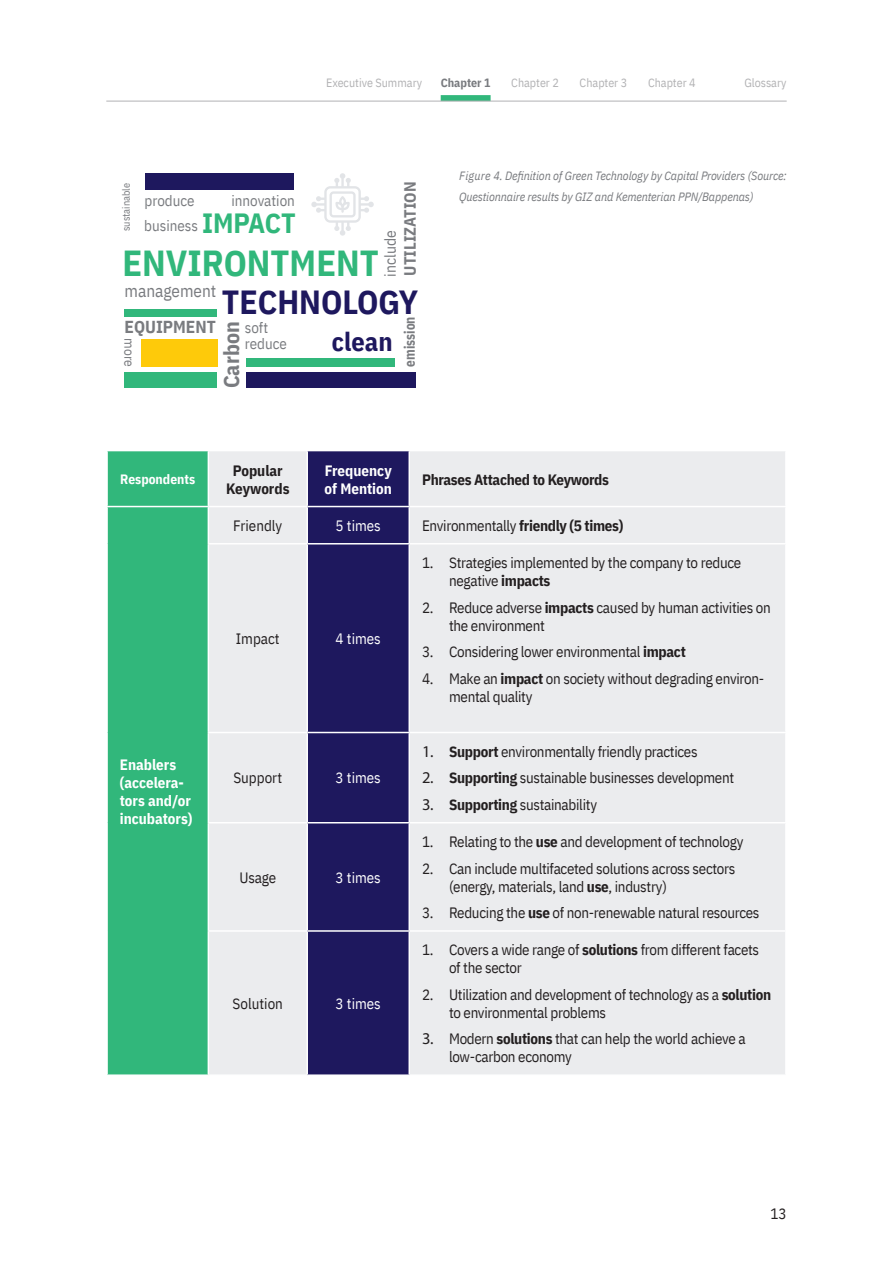
<style>
.page{position:relative;width:893px;height:1263px;background:#fff}
.page>*{position:absolute;margin:0;border:0;box-sizing:border-box;transform-origin:0 0}
.t1{font:700 36.15px "IBM Plex Sans Cond";color:#31b77b}
.t2{font:700 33.3px "IBM Plex Sans Cond";color:#1e185e}
.t3{font:700 27.75px "IBM Plex Sans Cond";color:#31b77b}
.t4{font:700 26.25px "IBM Plex Sans Cond";color:#1e185e}
.t5{font:700 21.75px "IBM Plex Sans Cond";color:#797b7f}
.t6{font:17.25px "IBM Plex Sans Cond";color:#797b7f}
.t7{font:700 17.25px "IBM Plex Sans Cond";color:#797b7f}
.t8{font:700 16.35px "IBM Plex Sans Cond";color:#797b7f}
.t9{font:15.6px "IBM Plex Sans Cond";color:#797b7f}
.t10{font:15px/18px "IBM Plex Sans Cond";letter-spacing:-.02em;color:#231f20}
.t11{font:700 15px/18px "IBM Plex Sans Cond";color:#fff}
.t12{font:700 15px "IBM Plex Sans Cond";letter-spacing:-.02em;color:#231f20}
.t13{font:15px "IBM Plex Sans Cond";color:#797b7f}
.t14{font:15px "IBM Plex Sans Cond";color:#fff}
.t15{font:15px "IBM Plex Sans Cond";color:#231f20}
.t16{font:700 15px/18px "IBM Plex Sans Cond";color:#231f20;text-align:center}
.t17{font:700 14.7px "IBM Plex Sans Cond";color:#797b7f;scale:.9 1}
.t18{font:700 13.5px "IBM Plex Sans Cond";color:#fff}
.t19{font:13.5px "IBM Plex Sans Cond";color:#797b7f}
.body{font:italic 12px/21px "IBM Plex Sans Cond";letter-spacing:-.01em;color:#797b7f}
.t20{font:12px "IBM Plex Sans Cond";color:#b2b2b4}
.t21{font:700 12px "IBM Plex Sans Cond";color:#797b7f}
.t22{font:10.35px "IBM Plex Sans Cond";color:#797b7f}
.s1{font-weight:400}
.s2{font-weight:700}
.s3{font-family:"Myriad Pro";font-size:16.5px}
</style>
<div class="page">
<div style="left:145px;top:173px;width:149px;height:17px;background:#1e185e"></div>
<div style="left:125px;top:372px;width:92px;height:15px;background:#31b77b"></div>
<div style="left:125px;top:309px;width:92px;height:8px;background:#31b77b"></div>
<div style="left:141px;top:339px;width:76px;height:28px;background:#feca0a"></div>
<div style="left:246px;top:372px;width:170px;height:15px;background:#1e185e"></div>
<div style="left:246px;top:358px;width:148px;height:9px;background:#31b77b"></div>
<svg style="left:311px;top:173px;width:63px;height:63px"></svg>
<div style="left:108px;top:451px;width:100px;height:623px;background:#31b77b"></div>
<div style="left:209px;top:451px;width:576px;height:623px;background:#ebecee"></div>
<div style="left:308px;top:451px;width:101px;height:623px;background:#1e185e"></div>
<hr style="left:306px;top:507px;width:2px;height:36px;background:#fff">
<hr style="left:409px;top:507px;width:1px;height:36px;background:#fff">
<hr style="left:208px;top:543px;width:99px;height:1px;background:#fff">
<hr style="left:307px;top:543px;width:102px;height:1px;background:#fff">
<hr style="left:306px;top:544px;width:2px;height:188px;background:#fff">
<hr style="left:409px;top:543px;width:378px;height:1px;background:#fff">
<hr style="left:409px;top:544px;width:1px;height:188px;background:#fff">
<hr style="left:208px;top:732px;width:99px;height:1px;background:#fff">
<hr style="left:307px;top:732px;width:102px;height:1px;background:#fff">
<hr style="left:306px;top:733px;width:2px;height:89px;background:#fff">
<hr style="left:409px;top:732px;width:378px;height:1px;background:#fff">
<hr style="left:409px;top:733px;width:1px;height:89px;background:#fff">
<hr style="left:208px;top:822px;width:99px;height:1px;background:#fff">
<hr style="left:307px;top:822px;width:102px;height:1px;background:#fff">
<hr style="left:306px;top:823px;width:2px;height:107px;background:#fff">
<hr style="left:409px;top:822px;width:378px;height:1px;background:#fff">
<hr style="left:409px;top:823px;width:1px;height:107px;background:#fff">
<hr style="left:208px;top:930px;width:99px;height:2px;background:#fff">
<hr style="left:307px;top:930px;width:102px;height:2px;background:#fff">
<hr style="left:306px;top:932px;width:2px;height:142px;background:#fff">
<hr style="left:409px;top:930px;width:378px;height:2px;background:#fff">
<hr style="left:409px;top:932px;width:1px;height:142px;background:#fff">
<hr style="left:306px;top:451px;width:2px;height:55px;background:#fff">
<hr style="left:409px;top:451px;width:1px;height:55px;background:#fff">
<hr style="left:106px;top:506px;width:102px;height:1px;background:#fff">
<hr style="left:208px;top:506px;width:99px;height:1px;background:#fff">
<hr style="left:307px;top:506px;width:102px;height:1px;background:#fff">
<hr style="left:409px;top:506px;width:378px;height:1px;background:#fff">
<div style="left:441px;top:95px;width:50px;height:6px;background:#31b77b"></div>
<hr style="left:106px;top:101px;width:681px;height:1px;background:#b2b2b4">
<p class="t20" style="left:326px;top:73px;width:98px">Executive Summary</p>
<p class="t21" style="left:441px;top:73px;width:51px">Chapter 1</p>
<p class="t20" style="left:511px;top:73px;width:49px">Chapter 2</p>
<p class="t20" style="left:580px;top:73px;width:49px">Chapter 3</p>
<p class="t20" style="left:648px;top:73px;width:49px">Chapter 4</p>
<p class="t20" style="left:744px;top:73px;width:44px">Glossary</p>
<p class="t22" style="left:118px;top:231px;width:50px;rotate:-90deg">sustainable</p>
<p class="t13" style="left:145px;top:189px;width:52px">produce</p>
<p class="t13" style="left:231px;top:189px;width:65px">innovation</p>
<p class="t3" style="left:202px;top:201px;width:95px">IMPACT</p>
<p class="t13" style="left:144px;top:214px;width:55px">business</p>
<p class="t9" style="left:378px;top:277px;width:48px;rotate:-90deg">include</p>
<p class="t1" style="left:122px;top:235px;width:258px">ENVIRONTMENT</p>
<p class="t8" style="left:397px;top:276px;width:95px;rotate:-90deg">UTILIZATION</p>
<p class="t6" style="left:125px;top:278px;width:93px">management</p>
<p class="t2" style="left:222px;top:276px;width:198px">TECHNOLOGY</p>
<p class="t7" style="left:125px;top:313px;width:93px">EQUIPMENT</p>
<p class="t13" style="left:245px;top:316px;width:25px">soft</p>
<p class="t5" style="left:214px;top:388px;width:68px;rotate:-90deg">Carbon</p>
<p class="t13" style="left:245px;top:332px;width:44px">reduce</p>
<p class="t19" style="left:140px;top:338px;width:30px;rotate:90deg">more</p>
<p class="t4" style="left:332px;top:321px;width:62px">clean</p>
<p class="t17" style="left:398px;top:367px;width:57px;rotate:-90deg">emission</p>
<p class="body" style="left:459px;top:164px;width:329px">Figure 4. Definition of Green Technology by Capital Providers (Source:<br>Questionnaire results by GIZ and Kementerian PPN/Bappenas)</p>
<p class="t18" style="left:120px;top:469px;width:77px">Respondents</p>
<p class="t16" style="left:226px;top:460px;width:65px">Popular<br>Keywords</p>
<p class="t11" style="left:325px;top:460px;width:69px">Frequency of Mention</p>
<p class="t12" style="left:422px;top:467px;width:188px">Phrases Attached to Keywords</p>
<p class="t15" style="left:233px;top:514px;width:51px">Friendly</p>
<p class="t14" style="left:336px;top:514px;width:47px">5 times</p>
<p class="t12" style="left:422px;top:514px;width:203px"><span class="s1">Environmentally</span> friendly (5 times)</p>
<p class="t10" style="left:236px;top:628px;width:45px">Impact</p>
<p class="t14" style="left:336px;top:627px;width:47px">4 times</p>
<p class="t11" style="left:120px;top:754px;width:74px">Enablers (accelera&shy;tors and/or incubators)</p>
<p class="t15" style="left:233px;top:766px;width:50px">Support</p>
<p class="t14" style="left:336px;top:766px;width:47px">3 times</p>
<p class="t10" style="left:239px;top:867px;width:38px">Usage</p>
<p class="t14" style="left:336px;top:866px;width:47px">3 times</p>
<p class="t15" style="left:233px;top:992px;width:52px">Solution</p>
<p class="t14" style="left:336px;top:992px;width:47px">3 times</p>
<p class="t10" style="left:449px;top:553px;width:294px;text-indent:-27px">1. Strategies implemented by the company to reduce negative <span class="s2">impacts</span></p>
<p class="t10" style="left:449px;top:597px;width:323px;text-indent:-27px">2. Reduce adverse <span class="s2">impacts</span> caused by human activities on the environment</p>
<p class="t10" style="left:422px;top:642px;width:265px">3. Considering lower environmental <span class="s2">impact</span></p>
<p class="t10" style="left:449px;top:668px;width:317px;text-indent:-27px">4. Make an <span class="s2">impact</span> on society without degrading environ&shy;mental quality</p>
<p class="t10" style="left:422px;top:741px;width:277px"><span class="s3">1.</span> <span class="s2">Support</span> environmentally friendly practices</p>
<p class="t10" style="left:422px;top:768px;width:314px"><span class="s3">2.</span> <span class="s2">Supporting</span> sustainable businesses development</p>
<p class="t10" style="left:422px;top:794px;width:177px"><span class="s3">3.</span> <span class="s2">Supporting</span> sustainability</p>
<p class="t10" style="left:422px;top:831px;width:323px">1. Relating to the <span class="s2">use</span> and development of technology</p>
<p class="t10" style="left:449px;top:858px;width:288px;text-indent:-27px">2. Can include multifaceted solutions across sectors (energy, materials, land <span class="s2">use</span>, industry)</p>
<p class="t10" style="left:422px;top:903px;width:339px">3. Reducing the <span class="s2">use</span> of non-renewable natural resources</p>
<p class="t10" style="left:449px;top:940px;width:312px;text-indent:-27px">1. Covers a wide range of <span class="s2">solutions</span> from different facets of the sector</p>
<p class="t10" style="left:449px;top:984px;width:324px;text-indent:-27px">2. Utilization and development of technology as a <span class="s2">solution </span>to environmental problems</p>
<p class="t10" style="left:449px;top:1029px;width:298px;text-indent:-27px"><span class="s3">3.</span> Modern <span class="s2">solutions</span> that can help the world achieve a low-carbon economy</p>
<p class="t10" style="left:770px;top:1203px;width:18px">13</p>
</div>
